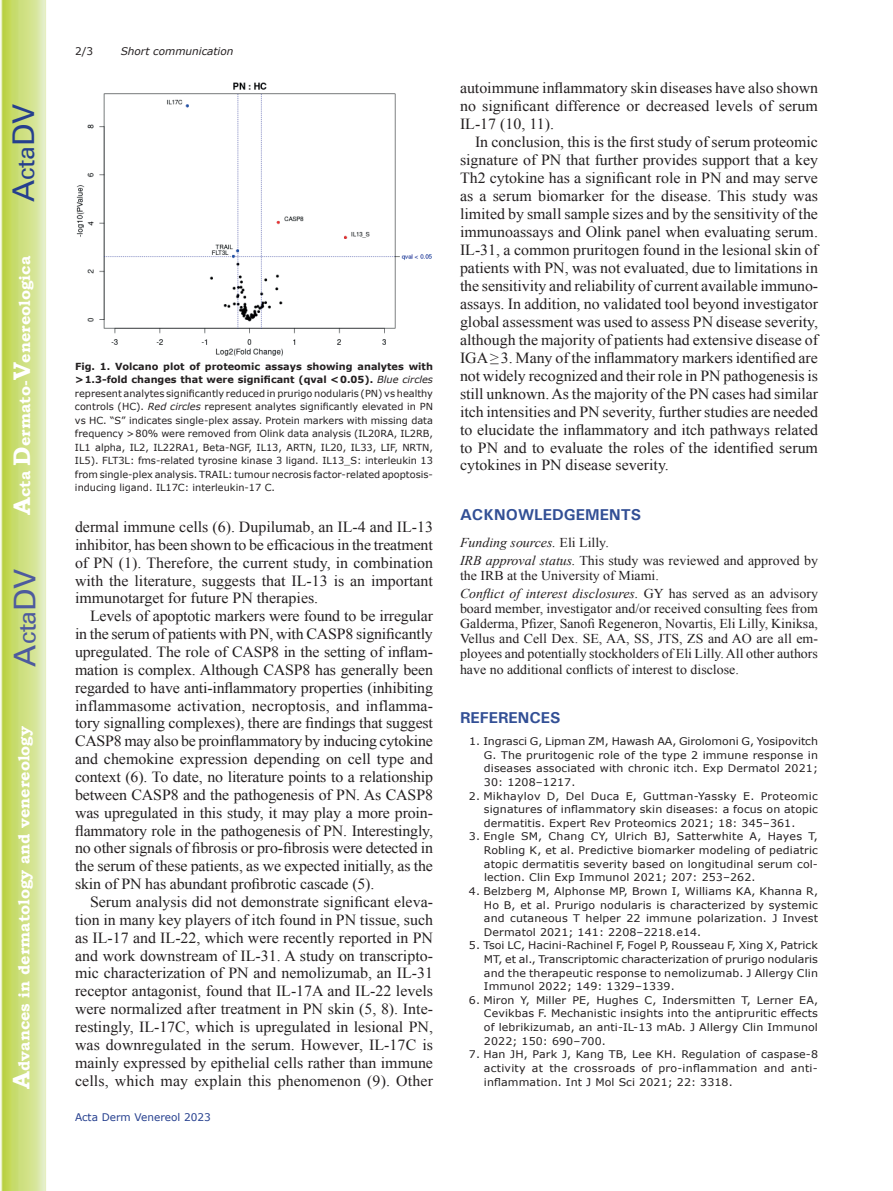
<style>
.page{position:relative;width:893px;height:1191px;background:#fff}
.page>*{position:absolute;margin:0;border:0;box-sizing:border-box;transform-origin:0 0}
.t1{font:30px "Univers";color:#4d5a9e}
.t2{font:30px "Univers";color:#253f8e}
.t3{font:700 15.75px "Bookman Old Style";color:#fff}
.t4{font:700 15.75px "Univers";color:#324f95}
.t5{font:15.45px/17.9px "Times New Roman";color:#231f20;text-align:justify}
.t6{font:13.5px/15.1px "Times New Roman";color:#231f20}
.t7{font:10.5px/13.6px "Verdana";letter-spacing:.01em;color:#231f20;text-align:justify;scale:1.05 1}
.t8{font:10.5px "Verdana";color:#253f8e}
.t9{font:italic 10.5px "Verdana";color:#231f20}
.t10{font:10.5px "Verdana";letter-spacing:.01em;color:#231f20}
.t11{font:9.75px/13.5px "Verdana";color:#231f20;text-align:justify}
.s1{font-size:24px}
.s2{font-weight:700}
.s3{font-style:italic}
</style>
<div class="page">
<svg style="left:1px;top:0;width:45px;height:1191px;background:#cfe084"></svg>
<img style="left:76px;top:83px;width:356px;height:273px">
<h1 class="t2" style="left:6px;top:202px;width:100px;rotate:-90deg">A<span class="s1">cta</span>DV</h1>
<p class="t3" style="left:15px;top:515px;width:260px;rotate:-90deg"><span class="s1">A</span>cta <span class="s1">D</span>ermato-<span class="s1">V</span>enereologica</p>
<h1 class="t1" style="left:7px;top:666px;width:100px;rotate:-90deg">A<span class="s1">cta</span>DV</h1>
<p class="t3" style="left:15px;top:1088px;width:364px;rotate:-90deg"><span class="s1">A</span>dvances in dermatology and venereology</p>
<p class="t10" style="left:75px;top:44px;width:20px">2/3</p>
<p class="t9" style="left:121px;top:44px;width:114px">Short communication</p>
<p class="t11" style="left:75px;top:359px;width:359px"><span class="s2">Fig. 1. Volcano plot of proteomic assays showing analytes with &gt; 1.3-fold changes that were significant (qval &lt; 0.05).</span> <span class="s3">Blue circles </span>represent analytes significantly reduced in prurigo nodularis (PN) vs healthy controls (HC). <span class="s3">Red circles</span> represent analytes significantly elevated in PN vs HC. “S” indicates single-plex assay. Protein markers with missing data frequency &gt;80% were removed from Olink data analysis (IL20RA, IL2RB, IL1 alpha, IL2, IL22RA1, Beta-NGF, IL13, ARTN, IL20, IL33, LIF, NRTN, IL5). FLT3L: fms-related tyrosine kinase 3 ligand. IL13_S: interleukin 13 from single-plex analysis. TRAIL: tumour necrosis factor-related apoptosis&shy;inducing ligand. IL17C: interleukin-17 C.</p>
<p class="t5" style="left:75px;top:517px;width:360px">dermal immune cells (6). Dupilumab, an IL-4 and IL-13 inhibitor, has been shown to be efficacious in the treatment of PN (1). Therefore, the current study, in combination with the literature, suggests that IL-13 is an important immunotarget for future PN therapies.</p>
<p class="t5" style="left:75px;top:607px;width:360px;text-indent:15px">Levels of apoptotic markers were found to be irregular in the serum of patients with PN, with CASP8 significantly upregulated. The role of CASP8 in the setting of inflam&shy;mation is complex. Although CASP8 has generally been regarded to have anti-inflammatory properties (inhibiting inflammasome activation, necroptosis, and inflamma&shy;tory signalling complexes), there are findings that suggest CASP8 may also be proinflammatory by inducing cytokine and chemokine expression depending on cell type and context (6). To date, no literature points to a relationship between CASP8 and the pathogenesis of PN. As CASP8 was upregulated in this study, it may play a more proin&shy;flammatory role in the pathogenesis of PN. Interestingly, no other signals of fibrosis or pro-fibrosis were detected in the serum of these patients, as we expected initially, as the skin of PN has abundant profibrotic cascade (5).</p>
<p class="t5" style="left:75px;top:892px;width:360px;text-indent:15px">Serum analysis did not demonstrate significant eleva&shy;tion in many key players of itch found in PN tissue, such as IL-17 and IL-22, which were recently reported in PN and work downstream of IL-31. A study on transcripto&shy;mic characterization of PN and nemolizumab, an IL-31 receptor antagonist, found that IL-17A and IL-22 levels were normalized after treatment in PN skin (5, 8). Inte&shy;restingly, IL-17C, which is upregulated in lesional PN, was downregulated in the serum. However, IL-17C is mainly expressed by epithelial cells rather than immune cells, which may explain this phenomenon (9). Other</p>
<p class="t8" style="left:75px;top:1110px;width:137px">Acta Derm Venereol 2023</p>
<p class="t5" style="left:460px;top:79px;width:360px">autoimmune inflammatory skin diseases have also shown no significant difference or decreased levels of serum IL-17 (10, 11).</p>
<p class="t5" style="left:460px;top:133px;width:360px;text-indent:15px">In conclusion, this is the first study of serum proteomic signature of PN that further provides support that a key Th2 cytokine has a significant role in PN and may serve as a serum biomarker for the disease. This study was limited by small sample sizes and by the sensitivity of the immunoassays and Olink panel when evaluating serum.<br>IL-31, a common pruritogen found in the lesional skin of patients with PN, was not evaluated, due to limitations in the sensitivity and reliability of current available immuno&shy;assays. In addition, no validated tool beyond investigator global assessment was used to assess PN disease severity, although the majority of patients had extensive disease of IGA ≥3. Many of the inflammatory markers identified are not widely recognized and their role in PN pathogenesis is still unknown. As the majority of the PN cases had similar itch intensities and PN severity, further studies are needed to elucidate the inflammatory and itch pathways related to PN and to evaluate the roles of the identified serum cytokines in PN disease severity.</p>
<p class="t4" style="left:460px;top:504px;width:183px">ACKNOWLEDGEMENTS</p>
<p class="t6" style="left:460px;top:533px;width:359px;line-height:18.1px"><span class="s3">Funding sources.</span> Eli Lilly.<br><span class="s3">IRB approval status.</span> This study was reviewed and approved by</p>
<p class="t6" style="left:460px;top:566px;width:359px;line-height:18.1px">the IRB at the University of Miami.<br><span class="s3">Conflict of interest disclosures.</span> GY has served as an advisory</p>
<p class="t6" style="left:460px;top:601px;width:360px;text-align:justify">board member, investigator and/or received consulting fees from Galderma, Pfizer, Sanofi Regeneron, Novartis, Eli Lilly, Kiniksa, Vellus and Cell Dex. SE, AA, SS, JTS, ZS and AO are all em&shy;ployees and potentially stockholders of Eli Lilly. All other authors have no additional conflicts of interest to disclose.</p>
<p class="t4" style="left:460px;top:707px;width:102px">REFERENCES</p>
<p class="t7" style="left:484px;top:734px;width:320px;text-indent:-15px">1. Ingrasci G, Lipman ZM, Hawash AA, Girolomoni G, Yosipovitch G. The pruritogenic role of the type 2 immune response in diseases associated with chronic itch. Exp Dermatol 2021; 30: 1208–1217.</p>
<p class="t7" style="left:484px;top:789px;width:320px;text-indent:-15px">2. Mikhaylov D, Del Duca E, Guttman-Yassky E. Proteomic signatures of inflammatory skin diseases: a focus on atopic dermatitis. Expert Rev Proteomics 2021; 18: 345–361.</p>
<p class="t7" style="left:484px;top:830px;width:320px;text-indent:-15px">3. Engle SM, Chang CY, Ulrich BJ, Satterwhite A, Hayes T, Robling K, et al. Predictive biomarker modeling of pediatric atopic dermatitis severity based on longitudinal serum col&shy;lection. Clin Exp Immunol 2021; 207: 253–262.</p>
<p class="t7" style="left:484px;top:884px;width:320px;text-indent:-15px">4. Belzberg M, Alphonse MP, Brown I, Williams KA, Khanna R, Ho B, et al. Prurigo nodularis is characterized by systemic and cutaneous T helper 22 immune polarization. J Invest Dermatol 2021; 141: 2208–2218.e14.</p>
<p class="t7" style="left:484px;top:939px;width:320px;text-indent:-15px">5. Tsoi LC, Hacini-Rachinel F, Fogel P, Rousseau F, Xing X, Patrick MT, et al., Transcriptomic characterization of prurigo nodularis and the therapeutic response to nemolizumab. J Allergy Clin Immunol 2022; 149: 1329–1339.</p>
<p class="t7" style="left:484px;top:993px;width:320px;text-indent:-15px">6. Miron Y, Miller PE, Hughes C, Indersmitten T, Lerner EA, Cevikbas F. Mechanistic insights into the antipruritic effects of lebrikizumab, an anti-IL-13 mAb. J Allergy Clin Immunol 2022; 150: 690–700.</p>
<p class="t7" style="left:484px;top:1047px;width:320px;text-indent:-15px">7. Han JH, Park J, Kang TB, Lee KH. Regulation of caspase-8 activity at the crossroads of pro-inflammation and anti&shy;inflammation. Int J Mol Sci 2021; 22: 3318.</p>
</div>
